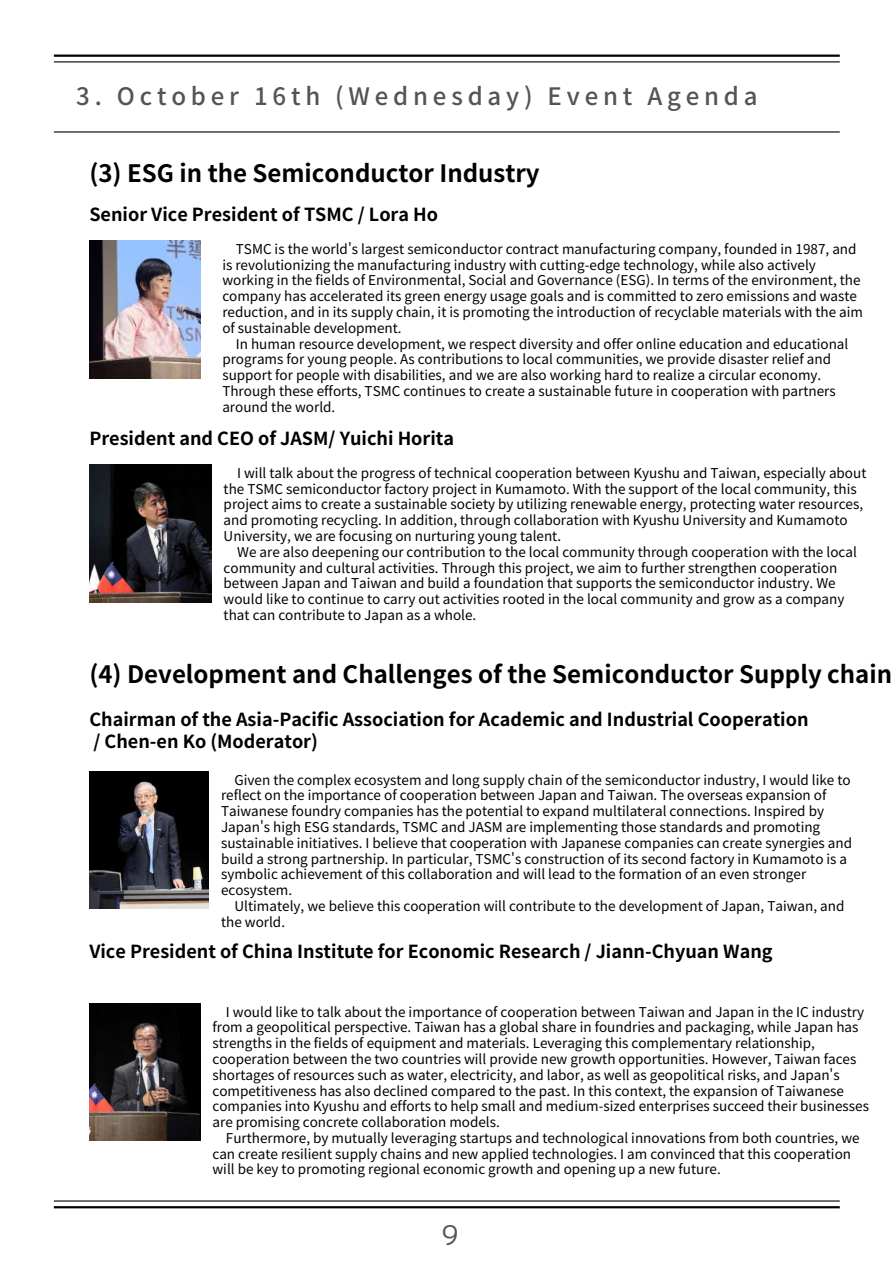
<style>
.page{position:relative;width:894px;height:1264px;background:#fff}
.page>*{position:absolute;margin:0;border:0;box-sizing:border-box;transform-origin:0 0}
.t1{font:27px "rounded mplus 1 p regular";color:#545454}
.t2{font:700 24px "Noto Sans JP";color:#000}
.t3{font:500 24px "Noto Sans JP";letter-spacing:.2em;color:#545454}
.t4{font:700 18px/21.3px "Noto Sans JP";color:#000}
.t5{font:13.5px/15.8px "Noto Sans JP";color:#000}
</style>
<div class="page">
<hr style="left:54px;top:131px;width:785px;height:1px;background:#000">
<hr style="left:54px;top:55px;width:785px;height:2px;background:#000">
<hr style="left:54px;top:61px;width:785px;height:1px;background:#000">
<hr style="left:54px;top:1206px;width:785px;height:2px;background:#000">
<hr style="left:54px;top:1200px;width:785px;height:1px;background:#000">
<img style="left:89px;top:240px;width:112px;height:138px">
<img style="left:89px;top:464px;width:122px;height:138px">
<img style="left:89px;top:771px;width:120px;height:137px">
<img style="left:89px;top:1003px;width:112px;height:137px">
<h2 class="t3" style="left:76px;top:77px;width:682px">3. October 16th (Wednesday) Event Agenda</h2>
<h2 class="t2" style="left:89px;top:154px;width:452px">(3) ESG in the Semiconductor Industry</h2>
<h3 class="t4" style="left:89px;top:203px;width:350px">Senior Vice President of TSMC / Lora Ho</h3>
<p class="t5" style="left:222px;top:240px;width:642px;text-indent:14px">TSMC is the world's largest semiconductor contract manufacturing company, founded in 1987, and is revolutionizing the manufacturing industry with cutting-edge technology, while also actively working in the fields of Environmental, Social and Governance (ESG). In terms of the environment, the company has accelerated its green energy usage goals and is committed to zero emissions and waste reduction, and in its supply chain, it is promoting the introduction of recyclable materials with the aim of sustainable development.</p>
<p class="t5" style="left:222px;top:335px;width:627px;text-indent:14px">In human resource development, we respect diversity and offer online education and educational programs for young people. As contributions to local communities, we provide disaster relief and support for people with disabilities, and we are also working hard to realize a circular economy.<br>Through these efforts, TSMC continues to create a sustainable future in cooperation with partners around the world.</p>
<h3 class="t4" style="left:89px;top:427px;width:366px">President and CEO of JASM/ Yuichi Horita</h3>
<p class="t5" style="left:223px;top:464px;width:644px;text-indent:14px">I will talk about the progress of technical cooperation between Kyushu and Taiwan, especially about the TSMC semiconductor factory project in Kumamoto. With the support of the local community, this project aims to create a sustainable society by utilizing renewable energy, protecting water resources, and promoting recycling. In addition, through collaboration with Kyushu University and Kumamoto University, we are focusing on nurturing young talent.</p>
<p class="t5" style="left:223px;top:543px;width:634px;text-indent:14px">We are also deepening our contribution to the local community through cooperation with the local community and cultural activities. Through this project, we aim to further strengthen cooperation between Japan and Taiwan and build a foundation that supports the semiconductor industry. We would like to continue to carry out activities rooted in the local community and grow as a company that can contribute to Japan as a whole.</p>
<h2 class="t2" style="left:89px;top:654px;width:804px">(4) Development and Challenges of the Semiconductor Supply chain</h2>
<h3 class="t4" style="left:89px;top:708px;width:720px">Chairman of the Asia-Pacific Association for Academic and Industrial Cooperation / Chen-en Ko (Moderator)</h3>
<p class="t5" style="left:221px;top:771px;width:632px;text-indent:14px">Given the complex ecosystem and long supply chain of the semiconductor industry, I would like to reflect on the importance of cooperation between Japan and Taiwan. The overseas expansion of Taiwanese foundry companies has the potential to expand multilateral connections. Inspired by Japan's high ESG standards, TSMC and JASM are implementing those standards and promoting sustainable initiatives. I believe that cooperation with Japanese companies can create synergies and build a strong partnership. In particular, TSMC's construction of its second factory in Kumamoto is a symbolic achievement of this collaboration and will lead to the formation of an even stronger ecosystem.</p>
<p class="t5" style="left:221px;top:897px;width:624px;text-indent:14px">Ultimately, we believe this cooperation will contribute to the development of Japan, Taiwan, and the world.</p>
<h3 class="t4" style="left:89px;top:940px;width:684px">Vice President of China Institute for Economic Research / Jiann-Chyuan Wang</h3>
<p class="t5" style="left:212px;top:1003px;width:658px;text-indent:14px">I would like to talk about the importance of cooperation between Taiwan and Japan in the IC industry from a geopolitical perspective. Taiwan has a global share in foundries and packaging, while Japan has strengths in the fields of equipment and materials. Leveraging this complementary relationship, cooperation between the two countries will provide new growth opportunities. However, Taiwan faces shortages of resources such as water, electricity, and labor, as well as geopolitical risks, and Japan's competitiveness has also declined compared to the past. In this context, the expansion of Taiwanese companies into Kyushu and efforts to help small and medium-sized enterprises succeed their businesses are promising concrete collaboration models.</p>
<p class="t5" style="left:212px;top:1129px;width:648px;text-indent:14px">Furthermore, by mutually leveraging startups and technological innovations from both countries, we can create resilient supply chains and new applied technologies. I am convinced that this cooperation will be key to promoting regional economic growth and opening up a new future.</p>
<h1 class="t1" style="left:441px;top:1215px;width:18px">9</h1>
</div>
